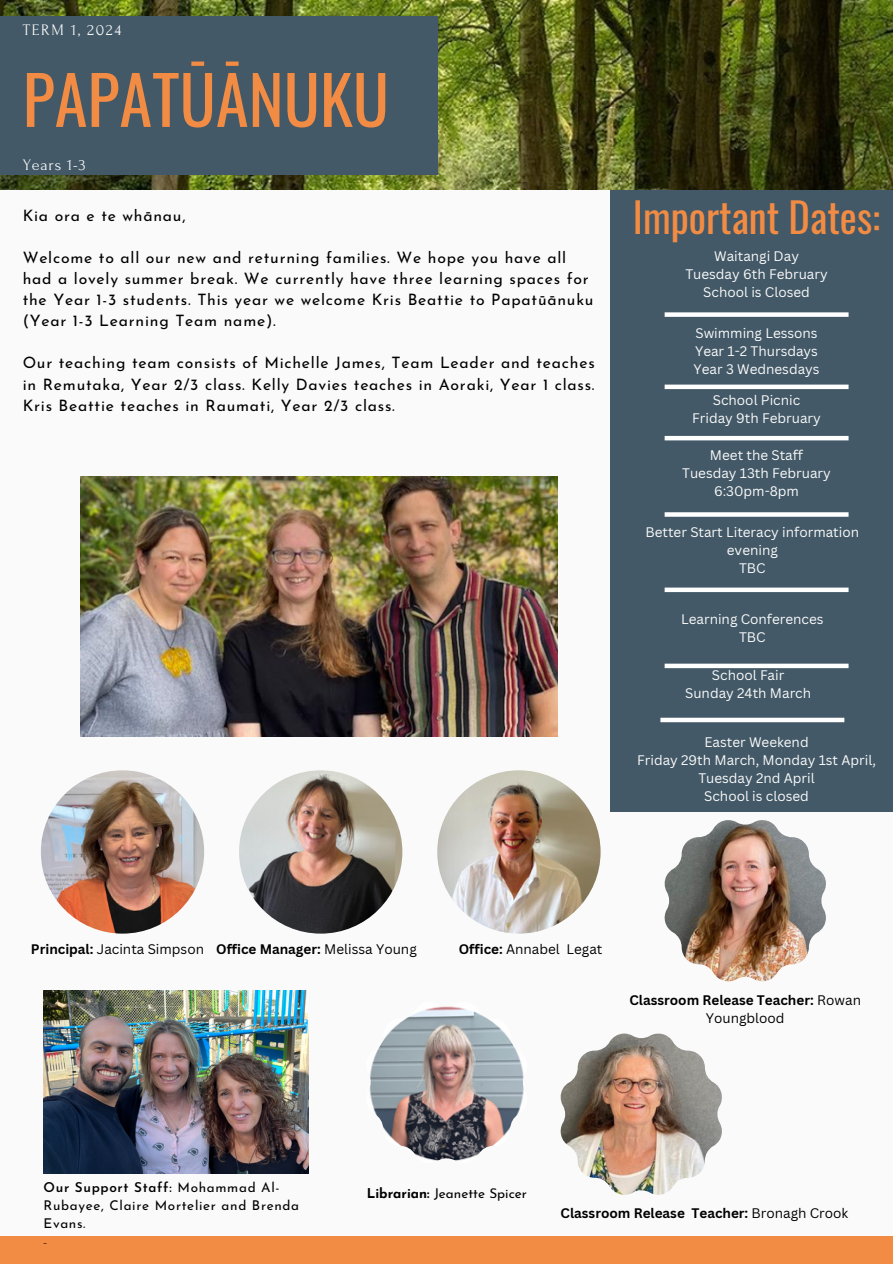
<style>
.page{position:relative;width:893px;height:1264px;background:#fff}
.page>*{position:absolute;margin:0;border:0;box-sizing:border-box;transform-origin:0 0}
.t1{font:66.6px "Oswald";color:#f28b43}
.t2{font:40.65px "Oswald";color:#f28b43}
.t3{font:16.05px "Forum";letter-spacing:.1em;color:#fafafa}
.t4{font:15.75px/21px "Josefin Sans";letter-spacing:.05em;color:#000}
.t5{font:13.5px/18px "Canva Sans";color:#fafafa;text-align:center}
.t6{font:700 13.5px/18px "Canva Sans";color:#000;text-align:center}
.t7{font:13.5px/18px "Josefin Sans";letter-spacing:.05em;color:#000}
.t8{font:13.5px "Canva Sans";color:#000}
.t9{font:13.5px "Josefin Sans";color:#000}
.s1{font-weight:700}
.s2{font-weight:400}
.s3{font-weight:600}
</style>
<div class="page">
<div style="left:0;top:0;width:892px;height:1263px;background:#fafafa"></div>
<div style="left:610px;top:190px;width:282px;height:622px;background:#435967"></div>
<img style="left:0;top:0;width:892px;height:189px">
<img style="left:81px;top:477px;width:477px;height:259px">
<div style="left:0;top:16px;width:437px;height:159px;background:#435967"></div>
<div style="left:0;top:1236px;width:892px;height:27px;background:#f28b43"></div>
<img style="left:44px;top:990px;width:264px;height:183px">
<img style="left:41px;top:770px;width:163px;height:163px;border-radius:50%">
<img style="left:239px;top:770px;width:163px;height:163px;border-radius:50%">
<img style="left:437px;top:770px;width:163px;height:163px;border-radius:50%">
<img style="left:369px;top:1006px;width:155px;height:155px">
<div style="left:664px;top:312px;width:184px;height:5px;background:#fff"></div>
<div style="left:664px;top:384px;width:184px;height:5px;background:#fff"></div>
<hr style="left:664px;top:436px;width:184px;height:4px;background:#fff">
<div style="left:664px;top:512px;width:184px;height:5px;background:#fff"></div>
<div style="left:664px;top:587px;width:184px;height:5px;background:#fff"></div>
<div style="left:664px;top:663px;width:184px;height:5px;background:#fff"></div>
<div style="left:660px;top:717px;width:184px;height:5px;background:#fff"></div>
<img style="left:664px;top:820px;width:161px;height:161px">
<img style="left:560px;top:1033px;width:162px;height:161px">
<p class="t3" style="left:23px;top:21px;width:100px">TERM 1, 2024</p>
<p class="t1" style="left:23px;top:47px;width:368px">PAPATŪĀNUKU</p>
<p class="t3" style="left:23px;top:156px;width:64px">Years 1-3</p>
<p class="t4" style="left:23px;top:206px;width:164px">Kia ora e te whānau,</p>
<p class="t4" style="left:23px;top:249px;width:572px">Welcome to all our new and returning families. We hope you have all had a lovely summer break. We currently have three learning spaces for the Year 1-3 students. This year we welcome Kris Beattie to Papatūānuku (Year 1-3 Learning Team name).</p>
<h2 class="t4" style="left:23px;top:354px;width:573px;text-align:justify">Our teaching team consists of Michelle James, Team Leader and teaches in Remutaka, Year 2/3 class. Kelly Davies teaches in Aoraki, Year 1 class.<br>Kris Beattie teaches in Raumati, Year 2/3 class.</h2>
<p class="t2" style="left:633px;top:186px;width:249px">Important Dates:</p>
<p class="t5" style="left:714px;top:247px;width:86px">Waitangi Day</p>
<p class="t5" style="left:685px;top:265px;width:144px">Tuesday 6th February</p>
<p class="t5" style="left:703px;top:283px;width:108px">School is Closed</p>
<p class="t5" style="left:695px;top:323px;width:124px">Swimming Lessons</p>
<p class="t5" style="left:695px;top:341px;width:124px">Year 1-2 Thursdays</p>
<p class="t5" style="left:693px;top:359px;width:128px">Year 3 Wednesdays</p>
<p class="t5" style="left:712px;top:390px;width:89px">School Picnic</p>
<p class="t5" style="left:692px;top:408px;width:130px">Friday 9th February</p>
<p class="t5" style="left:710px;top:445px;width:95px">Meet the Staff</p>
<p class="t5" style="left:682px;top:463px;width:150px">Tuesday 13th February</p>
<p class="t5" style="left:714px;top:481px;width:86px">6:30pm-8pm</p>
<p class="t5" style="left:645px;top:522px;width:215px">Better Start Literacy information evening</p>
<p class="t5" style="left:739px;top:558px;width:28px">TBC</p>
<p class="t5" style="left:681px;top:609px;width:144px">Learning Conferences</p>
<p class="t5" style="left:739px;top:627px;width:28px">TBC</p>
<p class="t5" style="left:712px;top:666px;width:74px">School Fair</p>
<p class="t5" style="left:685px;top:684px;width:127px">Sunday 24th March</p>
<p class="t5" style="left:704px;top:732px;width:106px">Easter Weekend</p>
<p class="t5" style="left:637px;top:750px;width:240px">Friday 29th March, Monday 1st April,<br>Tuesday 2nd April</p>
<p class="t5" style="left:704px;top:786px;width:106px">School is closed</p>
<p class="t8" style="left:31px;top:939px;width:175px"><span class="s1">Principal:</span> Jacinta Simpson</p>
<p class="t6" style="left:216px;top:939px;width:202px">Office Manager: <span class="s2">Melissa Young</span></p>
<p class="t8" style="left:458px;top:939px;width:145px"><span class="s1">Office:</span> Annabel Legat</p>
<p class="t6" style="left:629px;top:990px;width:233px">Classroom Release Teacher: <span class="s2">Rowan<br>Youngblood</span></p>
<h4 class="t7" style="left:44px;top:1179px;width:257px"><span class="s3">Our Support Staff:</span> Mohammad Al-<br>Rubayee, Claire Mortelier and Brenda<br>Evans.</h4>
<p class="t9" style="left:367px;top:1187px;width:162px"><span class="s1">Librarian:</span> Jeanette Spicer</p>
<p class="t6" style="left:560px;top:1203px;width:289px">Classroom Release Teacher: <span class="s2">Bronagh Crook</span></p>
</div>
